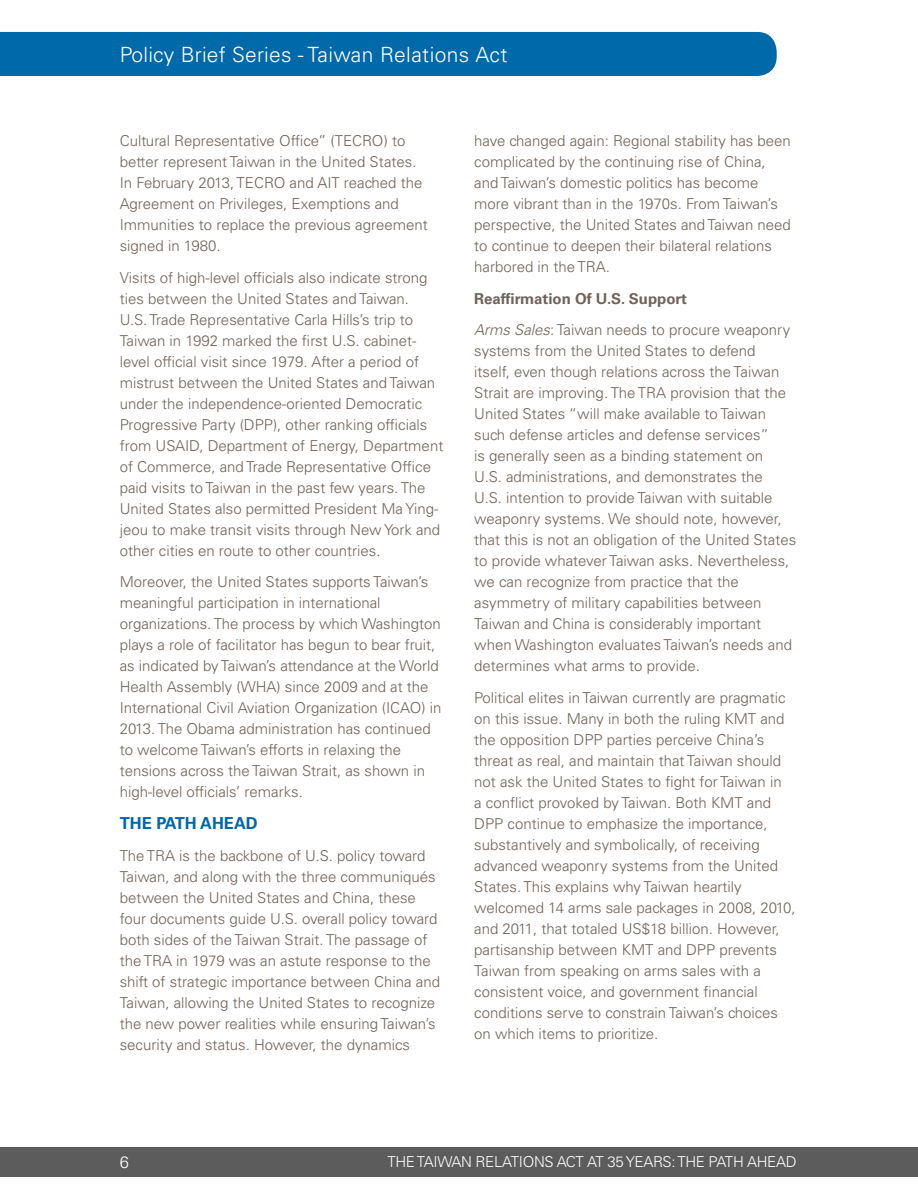
<style>
.page{position:relative;width:918px;height:1188px;background:#fff}
.page>*{position:absolute;margin:0;border:0;box-sizing:border-box;transform-origin:0 0}
.t1{font:300 21px "Univers LT Std";letter-spacing:.01em;color:#fff}
.body{font:700 16.5px "Univers LT Std";color:#0068a9}
.t2{font:300 16.5px "Univers LT Std";color:#fff}
.body-2{font:300 15px/21px "Univers LT Std";color:#716259}
.t3{font:300 15px "Univers LT Std";letter-spacing:-.02em;color:#fff}
.body-3{font:700 15px "Univers LT Std";color:#716259}
.s1{font-style:italic}
</style>
<div class="page">
<div style="left:0;top:32px;width:777px;height:44px;background:#0069aa"></div>
<div style="left:0;top:1147px;width:918px;height:29px;background:#5c5c5c"></div>
<h1 class="t1" style="left:120px;top:42px;width:389px">Policy Brief Series - Taiwan Relations Act</h1>
<p class="body-2" style="left:120px;top:130px;width:310px">Cultural Representative Office” (TECRO) to better represent Taiwan in the United States.<br>In February 2013, TECRO and AIT reached the Agreement on Privileges, Exemptions and Immunities to replace the previous agreement signed in 1980.</p>
<p class="body-2" style="left:120px;top:267px;width:325px">Visits of high-level officials also indicate strong ties between the United States and Taiwan.<br>U.S. Trade Representative Carla Hills’s trip to Taiwan in 1992 marked the first U.S. cabinet&shy;level official visit since 1979. After a period of mistrust between the United States and Taiwan under the independence-oriented Democratic Progressive Party (DPP), other ranking officials from USAID, Department of Energy, Department of Commerce, and Trade Representative Office paid visits to Taiwan in the past few years. The United States also permitted President Ma Ying&shy;jeou to make transit visits through New York and other cities en route to other countries.</p>
<p class="body-2" style="left:120px;top:572px;width:323px">Moreover, the United States supports Taiwan’s meaningful participation in international organizations. The process by which Washington plays a role of facilitator has begun to bear fruit, as indicated by Taiwan’s attendance at the World Health Assembly (WHA) since 2009 and at the International Civil Aviation Organization (ICAO) in 2013. The Obama administration has continued to welcome Taiwan’s efforts in relaxing the tensions across the Taiwan Strait, as shown in high-level officials’ remarks.</p>
<p class="body" style="left:120px;top:814px;width:140px">THE PATH AHEAD</p>
<p class="body-2" style="left:120px;top:845px;width:322px">The TRA is the backbone of U.S. policy toward Taiwan, and along with the three communiqués between the United States and China, these four documents guide U.S. overall policy toward both sides of the Taiwan Strait. The passage of the TRA in 1979 was an astute response to the shift of strategic importance between China and Taiwan, allowing the United States to recognize the new power realities while ensuring Taiwan’s security and status. However, the dynamics</p>
<p class="body-2" style="left:474px;top:130px;width:318px">have changed again: Regional stability has been complicated by the continuing rise of China, and Taiwan’s domestic politics has become more vibrant than in the 1970s. From Taiwan’s perspective, the United States and Taiwan need to continue to deepen their bilateral relations harbored in the TRA.</p>
<p class="body-3" style="left:474px;top:290px;width:214px">Reaffirmation Of U.S. Support</p>
<p class="body-2" style="left:474px;top:320px;width:324px"><span class="s1">Arms Sales</span>: Taiwan needs to procure weaponry systems from the United States to defend<br>itself, even though relations across the Taiwan Strait are improving. The TRA provision that the United States “will make available to Taiwan such defense articles and defense services”<br>is generally seen as a binding statement on<br>U.S. administrations, and demonstrates the<br>U.S. intention to provide Taiwan with suitable weaponry systems. We should note, however, that this is not an obligation of the United States to provide whatever Taiwan asks. Nevertheless, we can recognize from practice that the asymmetry of military capabilities between Taiwan and China is considerably important when Washington evaluates Taiwan’s needs and determines what arms to provide.</p>
<p class="body-2" style="left:474px;top:687px;width:323px">Political elites in Taiwan currently are pragmatic on this issue. Many in both the ruling KMT and the opposition DPP parties perceive China’s threat as real, and maintain that Taiwan should not ask the United States to fight for Taiwan in<br>a conflict provoked by Taiwan. Both KMT and DPP continue to emphasize the importance, substantively and symbolically, of receiving advanced weaponry systems from the United States. This explains why Taiwan heartily welcomed 14 arms sale packages in 2008, 2010, and 2011, that totaled US$18 billion. However, partisanship between KMT and DPP prevents Taiwan from speaking on arms sales with a consistent voice, and government financial conditions serve to constrain Taiwan’s choices on which items to prioritize.</p>
<p class="t2" style="left:120px;top:1152px;width:11px">6</p>
<p class="t3" style="left:387px;top:1153px;width:411px">THE TAIWAN RELATIONS ACT AT 35 YEARS: THE PATH AHEAD</p>
</div>
